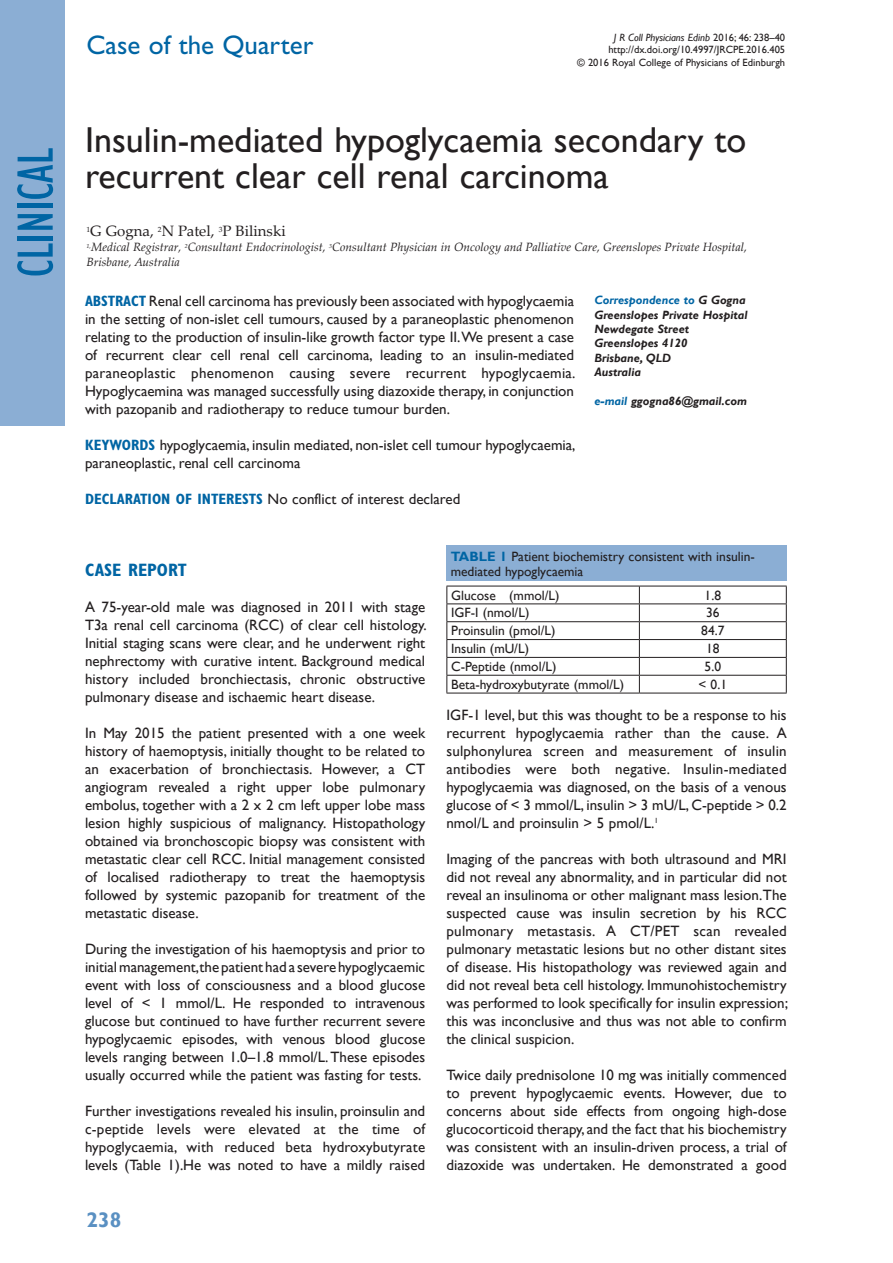
<style>
.page{position:relative;width:893px;height:1263px;background:#fff}
.page>*{position:absolute;margin:0;border:0;box-sizing:border-box;transform-origin:0 0}
.t1{font:condensed 52.5px "Gill Sans";color:#0065a4}
.t2{font:36px/36px "Gill Sans";color:#231f20}
.t3{font:27px "Gill Sans";color:#0065a4}
.t4{font:700 21px "Gill Sans";color:#5a90c2}
.t5{font:700 condensed 18px "Gill Sans";color:#0065a4}
.t6{font:15px/18px "Gill Sans";color:#231f20;text-align:justify}
.t7{font:15px "Palatino Linotype";color:#231f20}
.t8{font:13.5px/15px "Gill Sans";color:#231f20}
.t9{font:italic 12px/15px "Palatino Linotype";color:#231f20}
.t10{font:italic 700 12px/14.4px "Gill Sans";color:#231f20}
.t11{font:10.5px/12.6px "Gill Sans";color:#231f20;text-align:right}
.s1{font-style:italic}
.s2{font-weight:700;font-stretch:condensed;color:#0065a4}
.s3{color:#0065a4}
.s4{font-weight:700;color:#0065a4}
</style>
<div class="page">
<div style="left:0;top:0;width:64px;height:425px;background:#8baed4"></div>
<div style="left:446px;top:546px;width:341px;height:35px;background:#8baed4"></div>
<hr style="left:446px;top:586px;width:193px;height:1px;background:#231f20">
<hr style="left:639px;top:586px;width:148px;height:1px;background:#231f20">
<hr style="left:446px;top:603px;width:193px;height:1px;background:#231f20">
<hr style="left:639px;top:603px;width:148px;height:1px;background:#231f20">
<hr style="left:446px;top:621px;width:193px;height:1px;background:#231f20">
<hr style="left:639px;top:621px;width:148px;height:1px;background:#231f20">
<hr style="left:446px;top:639px;width:193px;height:1px;background:#231f20">
<hr style="left:639px;top:639px;width:148px;height:1px;background:#231f20">
<hr style="left:446px;top:657px;width:193px;height:1px;background:#231f20">
<hr style="left:639px;top:657px;width:148px;height:1px;background:#231f20">
<hr style="left:446px;top:675px;width:193px;height:1px;background:#231f20">
<svg style="left:446px;top:586px;width:1px;height:107px"></svg>
<hr style="left:639px;top:675px;width:148px;height:1px;background:#231f20">
<svg style="left:639px;top:586px;width:1px;height:107px"></svg>
<svg style="left:786px;top:586px;width:1px;height:107px"></svg>
<hr style="left:446px;top:693px;width:193px;height:1px;background:#231f20">
<hr style="left:639px;top:693px;width:148px;height:1px;background:#231f20">
<h1 class="t1" style="left:5px;top:277px;width:131px;rotate:-90deg">clinical</h1>
<h3 class="t3" style="left:87px;top:29px;width:228px">Case of the Quarter</h3>
<p class="t11" style="left:577px;top:31px;width:210px"><span class="s1">J R Coll Physicians Edinb</span> 2016; 46: 238–40 http://dx.doi.org/10.4997/JRCPE.2016.405<br>© 2016 Royal College of Physicians of Edinburgh</p>
<h2 class="t2" style="left:85px;top:123px;width:663px">Insulin-mediated hypoglycaemia secondary to recurrent clear cell renal carcinoma</h2>
<p class="t7" style="left:87px;top:221px;width:201px"><sup>1</sup>G Gogna, <sup>2</sup>N Patel, <sup>3</sup>P Bilinski</p>
<p class="t9" style="left:87px;top:239px;width:662px"><sup>1,</sup>Medical Registrar, <sup>2</sup>Consultant Endocrinologist, <sup>3</sup>Consultant Physician in Oncology and Palliative Care, Greenslopes Private Hospital,<br>Brisbane, Australia</p>
<p class="t6" style="left:85px;top:292px;width:492px"><span class="s2">ABSTRACT</span> Renal cell carcinoma has previously been associated with hypoglycaemia in the setting of non-islet cell tumours, caused by a paraneoplastic phenomenon relating to the production of insulin-like growth factor type II. We present a case of recurrent clear cell renal cell carcinoma, leading to an insulin-mediated paraneoplastic phenomenon causing severe recurrent hypoglycaemia.<br>Hypoglycaemina was managed successfully using diazoxide therapy, in conjunction with pazopanib and radiotherapy to reduce tumour burden.</p>
<p class="t6" style="left:85px;top:436px;width:492px"><span class="s2">KEYWORDS</span> hypoglycaemia, insulin mediated, non-islet cell tumour hypoglycaemia, paraneoplastic, renal cell carcinoma</p>
<p class="t6" style="left:85px;top:490px;width:377px"><span class="s2">DECLARATION OF INTERESTS</span> No conflict of interest declared</p>
<p class="t10" style="left:594px;top:293px;width:155px"><span class="s3">Correspondence to</span> G Gogna<br>Greenslopes Private Hospital<br>Newdegate Street<br>Greenslopes 4120<br>Brisbane, QLD<br>Australia</p>
<p class="t10" style="left:594px;top:394px;width:154px"><span class="s3">e-mail</span> ggogna86@gmail.com</p>
<p class="t5" style="left:85px;top:559px;width:103px">CASE REPORT</p>
<p class="t6" style="left:85px;top:598px;width:343px">A 75-year-old male was diagnosed in 2011 with stage T3a renal cell carcinoma (RCC) of clear cell histology.<br>Initial staging scans were clear, and he underwent right nephrectomy with curative intent. Background medical history included bronchiectasis, chronic obstructive pulmonary disease and ischaemic heart disease.</p>
<p class="t6" style="left:85px;top:724px;width:342px">In May 2015 the patient presented with a one week history of haemoptysis, initially thought to be related to an exacerbation of bronchiectasis. However, a CT angiogram revealed a right upper lobe pulmonary embolus, together with a 2 x 2 cm left upper lobe mass lesion highly suspicious of malignancy. Histopathology obtained via bronchoscopic biopsy was consistent with metastatic clear cell RCC. Initial management consisted of localised radiotherapy to treat the haemoptysis followed by systemic pazopanib for treatment of the metastatic disease.</p>
<p class="t6" style="left:85px;top:940px;width:342px">During the investigation of his haemoptysis and prior to initial management,the patient had a severe hypoglycaemic event with loss of consciousness and a blood glucose level of &lt; 1 mmol/L. He responded to intravenous glucose but continued to have further recurrent severe hypoglycaemic episodes, with venous blood glucose levels ranging between 1.0–1.8 mmol/L. These episodes usually occurred while the patient was fasting for tests.</p>
<p class="t6" style="left:85px;top:1102px;width:342px">Further investigations revealed his insulin, proinsulin and c-peptide levels were elevated at the time of hypoglycaemia, with reduced beta hydroxybutyrate levels (Table 1).He was noted to have a mildly raised</p>
<h3 class="t4" style="left:87px;top:1207px;width:36px">238</h3>
<p class="t8" style="left:451px;top:549px;width:306px"><span class="s4">table 1</span> Patient biochemistry consistent with insulin&shy;mediated hypoglycaemia</p>
<p class="t8" style="left:451px;top:588px;width:110px">Glucose (mmol/L)</p>
<p class="t8" style="left:705px;top:588px;width:18px">1.8</p>
<p class="t8" style="left:451px;top:606px;width:80px">IGF-I (nmol/L)</p>
<p class="t8" style="left:706px;top:606px;width:15px">36</p>
<p class="t8" style="left:451px;top:623px;width:106px">Proinsulin (pmol/L)</p>
<p class="t8" style="left:701px;top:623px;width:25px">84.7</p>
<p class="t8" style="left:451px;top:641px;width:79px">Insulin (mU/L)</p>
<p class="t8" style="left:706px;top:641px;width:15px">18</p>
<p class="t8" style="left:451px;top:659px;width:107px">C-Peptide (nmol/L)</p>
<p class="t8" style="left:705px;top:659px;width:18px">5.0</p>
<p class="t8" style="left:451px;top:677px;width:175px">Beta-hydroxybutyrate (mmol/L)</p>
<p class="t8" style="left:699px;top:677px;width:30px">&lt; 0.1</p>
<p class="t6" style="left:446px;top:706px;width:342px">IGF-1 level, but this was thought to be a response to his recurrent hypoglycaemia rather than the cause. A sulphonylurea screen and measurement of insulin antibodies were both negative. Insulin-mediated hypoglycaemia was diagnosed, on the basis of a venous glucose of &lt; 3 mmol/L, insulin &gt; 3 mU/L, C-peptide &gt; 0.2 nmol/L and proinsulin &gt; 5 pmol/L.<sup>1</sup></p>
<p class="t6" style="left:446px;top:850px;width:343px">Imaging of the pancreas with both ultrasound and MRI did not reveal any abnormality, and in particular did not reveal an insulinoma or other malignant mass lesion.The suspected cause was insulin secretion by his RCC pulmonary metastasis. A CT/PET scan revealed pulmonary metastatic lesions but no other distant sites of disease. His histopathology was reviewed again and did not reveal beta cell histology. Immunohistochemistry was performed to look specifically for insulin expression; this was inconclusive and thus was not able to confirm the clinical suspicion.</p>
<p class="t6" style="left:446px;top:1066px;width:342px">Twice daily prednisolone 10 mg was initially commenced to prevent hypoglycaemic events. However, due to concerns about side effects from ongoing high-dose glucocorticoid therapy, and the fact that his biochemistry was consistent with an insulin-driven process, a trial of diazoxide was undertaken. He demonstrated a good</p>
</div>
